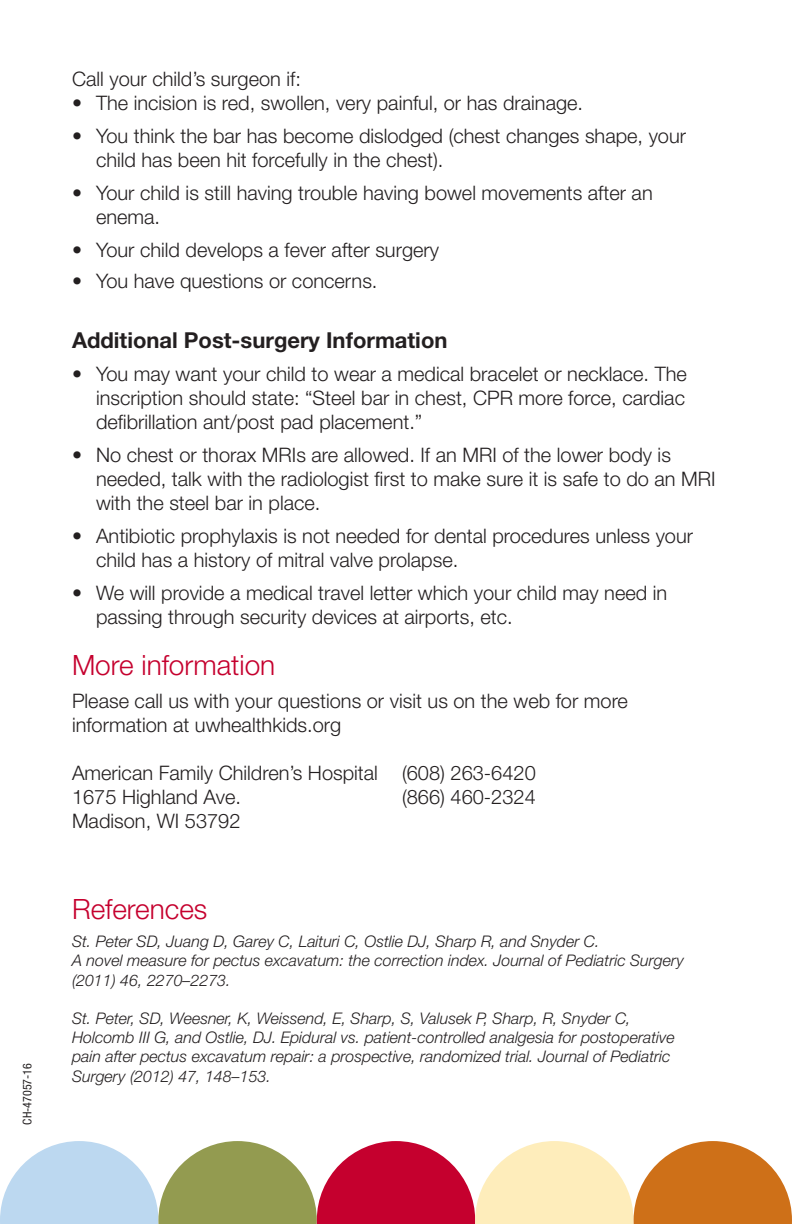
<style>
.page{position:relative;width:792px;height:1224px;background:#fff}
.page>*{position:absolute;margin:0;border:0;box-sizing:border-box;transform-origin:0 0}
.t1{font:300 28px "Helvetica Neue LT Std";color:#c5002e}
.t2{font:700 22px "Helvetica Neue LT Std";color:#231f20}
.t3{font:300 20px/24px "Helvetica Neue LT Std";color:#231f20}
.t4{font:italic 300 16px/19.2px "Helvetica Neue LT Std";color:#231f20}
.t5{font:condensed 12px "Helvetica Neue LT Std";color:#231f20}
</style>
<div class="page">
<svg style="left:0;top:1141px;width:792px;height:83px"></svg>
<p class="t5" style="left:20px;top:1125px;width:63px;rotate:-90deg">CH-47057-16</p>
<p class="t3" style="left:72px;top:67px;width:230px">Call your child’s surgeon if:</p>
<p class="t3" style="left:72px;top:91px;width:513px">• The incision is red, swollen, very painful, or has drainage.</p>
<p class="t3" style="left:96px;top:124px;width:592px;text-indent:-24px">• You think the bar has become dislodged (chest changes shape, your child has been hit forcefully in the chest).</p>
<p class="t3" style="left:96px;top:181px;width:558px;text-indent:-24px">• Your child is still having trouble having bowel movements after an enema.</p>
<p class="t3" style="left:72px;top:238px;width:369px">• Your child develops a fever after surgery</p>
<p class="t3" style="left:72px;top:269px;width:307px">• You have questions or concerns.</p>
<p class="t2" style="left:72px;top:326px;width:377px">Additional Post-surgery Information</p>
<p class="t3" style="left:96px;top:361px;width:592px;text-align:justify;text-indent:-24px">• You may want your child to wear a medical bracelet or necklace. The inscription should state: “Steel bar in chest, CPR more force, cardiac defibrillation ant/post pad placement.”</p>
<p class="t3" style="left:96px;top:442px;width:621px;text-indent:-24px">• No chest or thorax MRIs are allowed. If an MRI of the lower body is needed, talk with the radiologist first to make sure it is safe to do an MRI with the steel bar in place.</p>
<p class="t3" style="left:96px;top:523px;width:599px;text-indent:-24px">• Antibiotic prophylaxis is not needed for dental procedures unless your child has a history of mitral valve prolapse.</p>
<p class="t3" style="left:96px;top:580px;width:573px;text-indent:-24px">• We will provide a medical travel letter which your child may need in passing through security devices at airports, etc.</p>
<h1 class="t1" style="left:72px;top:648px;width:205px">More information</h1>
<p class="t3" style="left:72px;top:689px;width:558px">Please call us with your questions or visit us on the web for more information at uwhealthkids.org</p>
<p class="t3" style="left:72px;top:761px;width:307px">American Family Children’s Hospital<br>1675 Highland Ave.<br>Madison, WI 53792</p>
<p class="t3" style="left:402px;top:761px;width:135px">(608) 263-6420 (866) 460-2324</p>
<h1 class="t1" style="left:72px;top:892px;width:137px">References</h1>
<p class="t4" style="left:72px;top:932px;width:613px">St. Peter SD, Juang D, Garey C, Laituri C, Ostlie DJ, Sharp R, and Snyder C.<br>A novel measure for pectus excavatum: the correction index. Journal of Pediatric Surgery (2011) 46, 2270–2273.</p>
<p class="t4" style="left:72px;top:1009px;width:604px">St. Peter, SD, Weesner, K, Weissend, E, Sharp, S, Valusek P, Sharp, R, Snyder C, Holcomb III G, and Ostlie, DJ. Epidural vs. patient-controlled analgesia for postoperative pain after pectus excavatum repair: a prospective, randomized trial. Journal of Pediatric Surgery (2012) 47, 148–153.</p>
</div>
